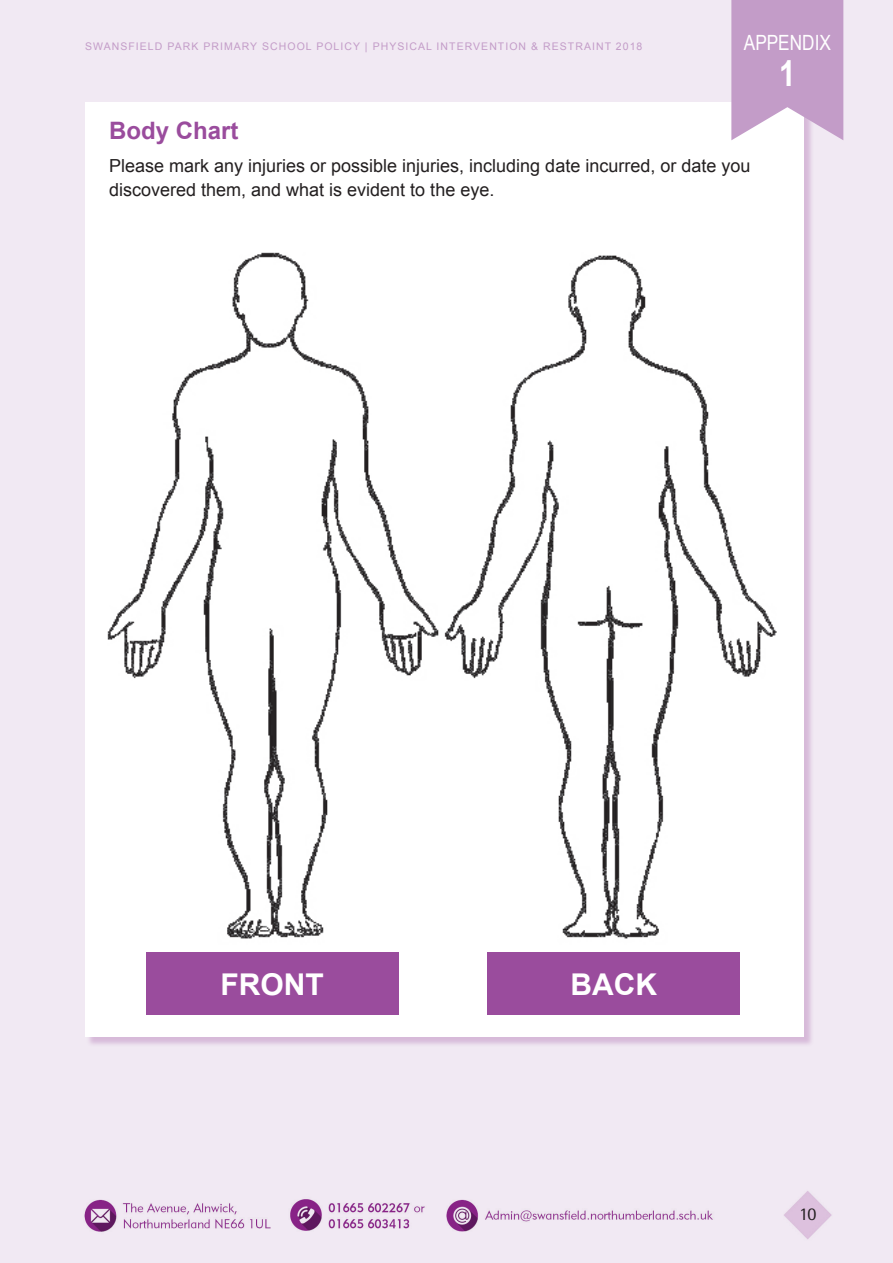
<style>
.page{position:relative;width:893px;height:1263px;background:#f1e9f3}
.page>*{position:absolute;margin:0;border:0;box-sizing:border-box;transform-origin:0 0}
.t1{font:700 36px "Arial Narrow";color:#fff}
.t2{font:700 30px "Arial";color:#fff}
.subheads{font:700 24px "Arial";color:#9a4c9d}
.t3{font:21px "Arial Narrow";color:#fff}
.t4{font:18px/24px "Arial";color:#231f20}
.t5{font:18px "Rotis Semi Sans Std";color:#231f20}
.t6{font:10.5px "Arial";letter-spacing:.1em;color:#c39cc8}
</style>
<div class="page">
<img style="left:84px;top:1191px;width:748px;height:49px">
<div style="left:86px;top:103px;width:728px;height:944px;background:#9a4c9d;opacity:.3"></div>
<div style="left:85px;top:102px;width:719px;height:934px;background:#fff"></div>
<img style="left:107px;top:252px;width:670px;height:687px">
<div style="left:146px;top:952px;width:252px;height:63px;background:#9a4c9d"></div>
<div style="left:488px;top:952px;width:252px;height:63px;background:#9a4c9d"></div>
<svg style="left:731px;top:0;width:112px;height:140px;background:#c9a6cd"></svg>
<p class="t6" style="left:85px;top:40px;width:559px">SWANSFIELD PARK PRIMARY SCHOOL POLICY | PHYSICAL INTERVENTION &amp; RESTRAINT 2018</p>
<p class="t3" style="left:744px;top:27px;width:89px">APPENDIX</p>
<p class="t1" style="left:779px;top:46px;width:18px">1</p>
<p class="subheads" style="left:109px;top:115px;width:131px">Body Chart</p>
<p class="t4" style="left:109px;top:154px;width:643px">Please mark any injuries or possible injuries, including date incurred, or date you discovered them, and what is evident to the eye.</p>
<p class="t2" style="left:220px;top:964px;width:105px">FRONT</p>
<p class="t2" style="left:570px;top:964px;width:88px">BACK</p>
<p class="t5" style="left:799px;top:1203px;width:19px">10</p>
</div>
